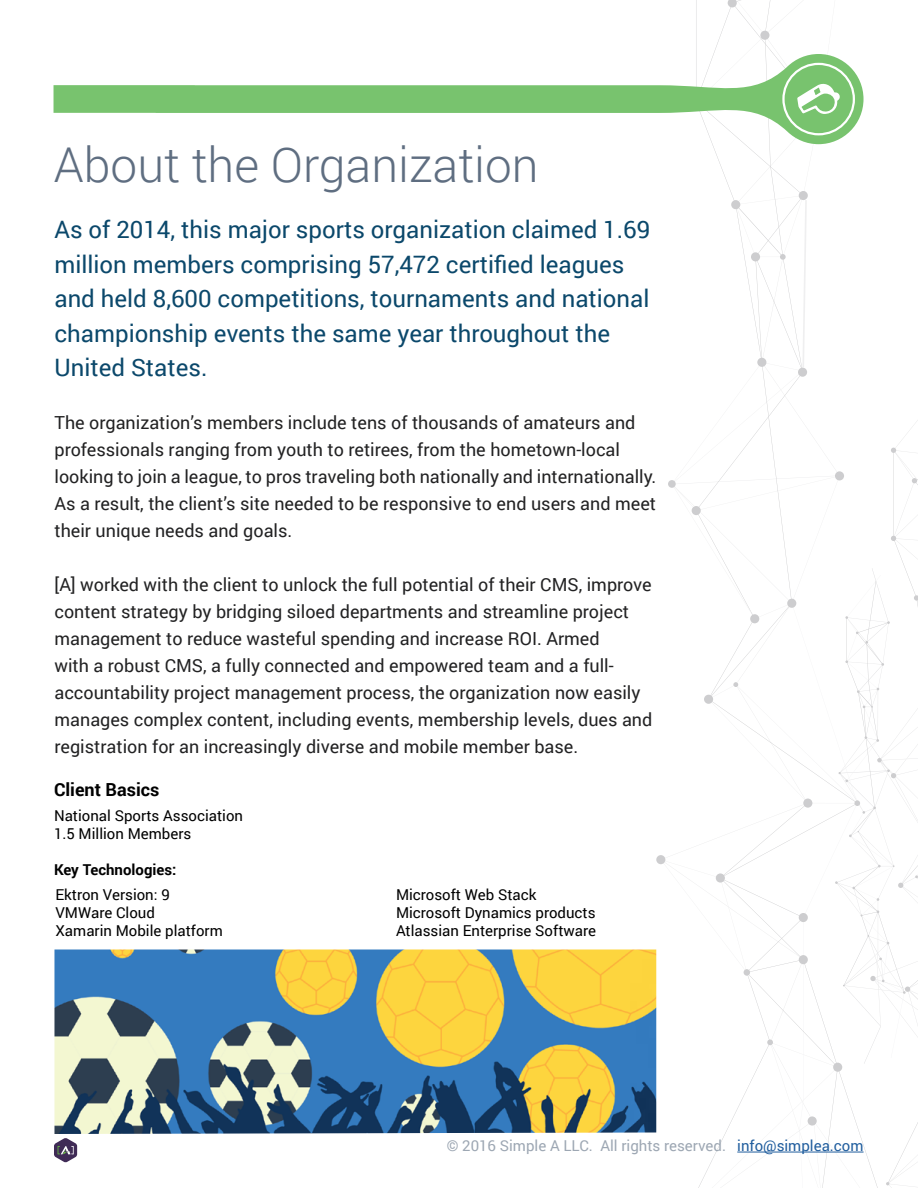
<style>
.page{position:relative;width:918px;height:1188px;background:#fff}
.page>*{position:absolute;margin:0;border:0;box-sizing:border-box;transform-origin:0 0}
.t1{font:300 48px "Roboto";color:#5f6e81}
.t2{font:24px/34.5px "Roboto";color:#0b486b}
.t3{font:18px/27px "Roboto";color:#222223}
.t4{font:700 18px "Roboto";color:#000}
.t5{font:15px/18px "Roboto";color:#000}
.t6{font:15px "Roboto";color:#9da7b3}
.t7{font:700 15px "Roboto";color:#000}
.s1{color:#215e9e}
</style>
<div class="page">
<svg style="left:656px;top:855px;width:9px;height:9px"></svg>
<div style="left:54px;top:85px;width:606px;height:28px;background:#78c36e"></div>
<img style="left:54px;top:950px;width:602px;height:184px">
<svg style="left:660px;top:0;width:258px;height:1188px"></svg>
<svg style="left:54px;top:1138px;width:23px;height:24px"></svg>
<hr style="left:737px;top:1152px;width:127px;height:1px;background:#215e9e">
<h1 class="t1" style="left:54px;top:132px;width:486px">About the Organization</h1>
<h2 class="t2" style="left:54px;top:211px;width:597px">As of 2014, this major sports organization claimed 1.69 million members comprising 57,472 certified leagues and held 8,600 competitions, tournaments and national championship events the same year throughout the United States.</h2>
<p class="t3" style="left:54px;top:409px;width:603px">The organization’s members include tens of thousands of amateurs and professionals ranging from youth to retirees, from the hometown-local looking to join a league, to pros traveling both nationally and internationally.<br>As a result, the client’s site needed to be responsive to end users and meet their unique needs and goals.</p>
<p class="t3" style="left:54px;top:571px;width:599px">[A] worked with the client to unlock the full potential of their CMS, improve content strategy by bridging siloed departments and streamline project management to reduce wasteful spending and increase ROI. Armed<br>with a robust CMS, a fully connected and empowered team and a full&shy;accountability project management process, the organization now easily manages complex content, including events, membership levels, dues and registration for an increasingly diverse and mobile member base.</p>
<p class="t4" style="left:54px;top:777px;width:107px">Client Basics</p>
<p class="t5" style="left:54px;top:806px;width:191px">National Sports Association<br>1.5 Million Members</p>
<p class="t7" style="left:54px;top:859px;width:124px">Key Technologies:</p>
<p class="t5" style="left:56px;top:885px;width:169px">Ektron Version: 9<br>VMWare Cloud<br>Xamarin Mobile platform</p>
<p class="t5" style="left:396px;top:885px;width:202px">Microsoft Web Stack<br>Microsoft Dynamics products<br>Atlassian Enterprise Software</p>
<p class="t6" style="left:447px;top:1135px;width:418px">© 2016 Simple A LLC. All rights reserved. <span class="s1">info@simplea.com</span></p>
</div>
